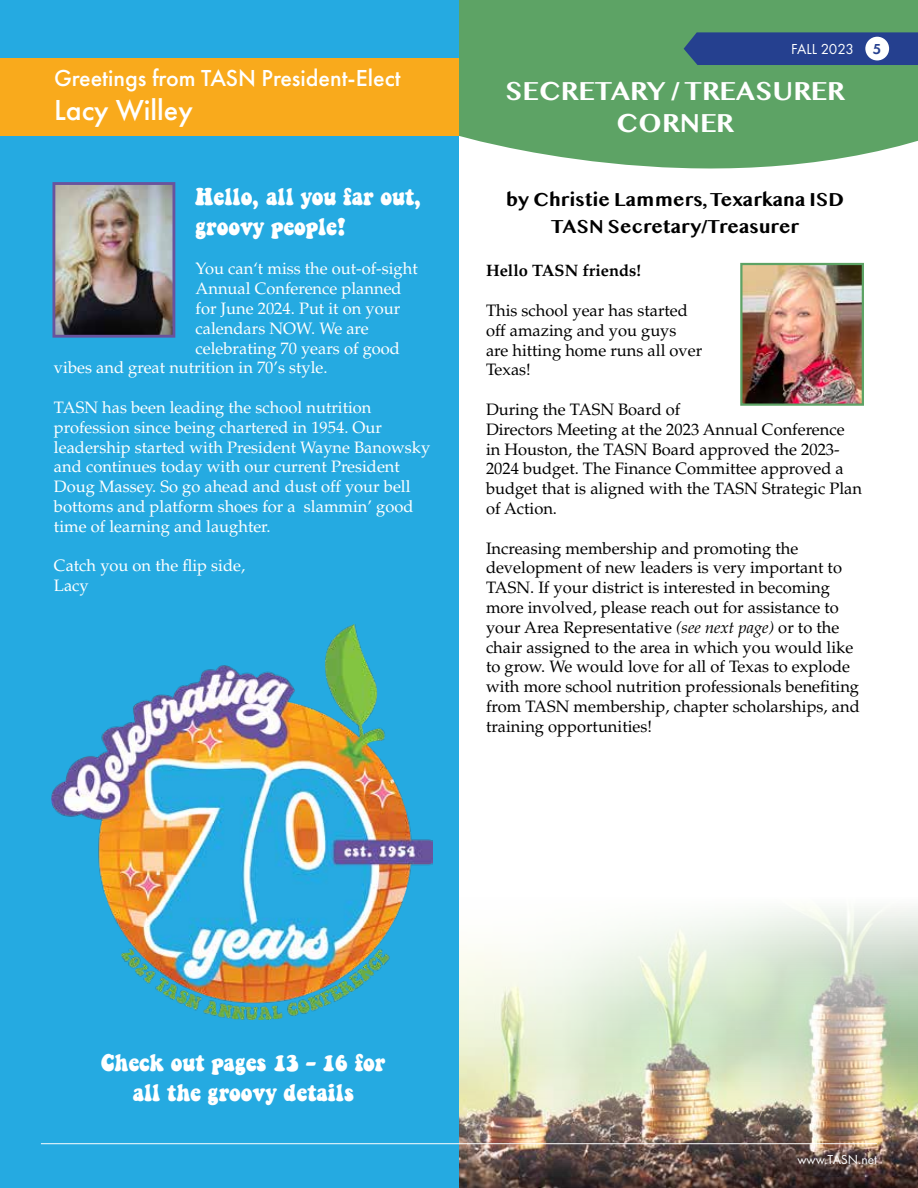
<style>
.page{position:relative;width:918px;height:1188px;background:#fff}
.page>*{position:absolute;margin:0;border:0;box-sizing:border-box;transform-origin:0 0}
.t1{font:500 30px "Futura PT";color:#fff}
.t2{font:700 27px/32.4px "Sinhala MN";color:#fff;text-align:center}
.t3{font:500 24px "Futura PT";color:#fff}
.t4{font:22.5px/30px "Keepon Truckin";color:#fff}
.t5{font:700 19.5px/27px "Malayalam MN";color:#000;text-align:center}
.t6{font:16.5px/19.8px "Palatino LT Std";color:#000}
.t7{font:16.5px/19.8px "Palatino LT Std";color:#fff}
.t8{font:700 16.5px "Palatino LT Std";color:#000}
.t9{font:15px "Futura PT";letter-spacing:-.01em;color:#fff}
.t10{font:600 15px "Futura PT";color:#25408f}
.t11{font:13.5px "Futura PT";color:#fff}
.s1{font-style:italic}
</style>
<div class="page">
<img style="left:459px;top:908px;width:459px;height:280px">
<svg style="left:459px;top:0;width:459px;height:169px;background:#68a96f"></svg>
<div style="left:0;top:0;width:459px;height:1188px;background:#25aae1"></div>
<div style="left:0;top:58px;width:459px;height:78px;background:#f9aa1c"></div>
<img style="left:57px;top:186px;width:114px;height:148px">
<div style="left:53px;top:182px;width:122px;height:156px;border:3px solid #69539d"></div>
<div style="left:684px;top:32px;width:234px;height:33px;background:#25408f"></div>
<div style="left:865px;top:37px;width:24px;height:23px;background:#fff;border-radius:50%"></div>
<img style="left:51px;top:624px;width:381px;height:396px">
<img style="left:743px;top:266px;width:118px;height:137px">
<div style="left:740px;top:263px;width:124px;height:143px;border:2px solid #5da365"></div>
<hr style="left:41px;top:1143px;width:836px;height:1px;background:#fff">
<h3 class="t3" style="left:54px;top:63px;width:348px">Greetings from TASN President-Elect</h3>
<h1 class="t1" style="left:54px;top:92px;width:140px">Lacy Willey</h1>
<h3 class="t4" style="left:196px;top:181px;width:227px">Hello, all you far out, groovy people!</h3>
<p class="t7" style="left:196px;top:259px;width:224px">You can‘t miss the out-of-sight</p>
<p class="t7" style="left:196px;top:279px;width:208px">Annual Conference planned</p>
<p class="t7" style="left:196px;top:299px;width:206px">for June 2024. Put it on your</p>
<p class="t7" style="left:196px;top:319px;width:175px">calendars NOW. We are</p>
<p class="t7" style="left:196px;top:338px;width:206px">celebrating 70 years of good</p>
<p class="t7" style="left:54px;top:358px;width:275px">vibes and great nutrition in 70’s style.</p>
<p class="t7" style="left:54px;top:398px;width:378px">TASN has been leading the school nutrition profession since being chartered in 1954. Our leadership started with President Wayne Banowsky and continues today with our current President Doug Massey. So go ahead and dust off your bell bottoms and platform shoes for a slammin’ good time of learning and laughter.</p>
<p class="t7" style="left:54px;top:556px;width:193px">Catch you on the flip side,<br>Lacy</p>
<p class="t9" style="left:791px;top:40px;width:64px">FALL 2023</p>
<p class="t10" style="left:873px;top:39px;width:10px">5</p>
<h2 class="t2" style="left:505px;top:76px;width:341px">SECRETARY / TREASURER<br>CORNER</h2>
<p class="t5" style="left:506px;top:188px;width:340px">by Christie Lammers, Texarkana ISD<br>TASN Secretary/Treasurer</p>
<p class="t8" style="left:486px;top:261px;width:157px">Hello TASN friends!</p>
<p class="t6" style="left:486px;top:301px;width:218px">This school year has started off amazing and you guys are hitting home runs all over<br>Texas!</p>
<p class="t6" style="left:486px;top:400px;width:378px">During the TASN Board of<br>Directors Meeting at the 2023 Annual Conference in Houston, the TASN Board approved the 2023- 2024 budget. The Finance Committee approved a budget that is aligned with the TASN Strategic Plan of Action.</p>
<p class="t6" style="left:486px;top:538px;width:375px">Increasing membership and promoting the development of new leaders is very important to TASN. If your district is interested in becoming more involved, please reach out for assistance to your Area Representative <span class="s1">(see next page)</span> or to the chair assigned to the area in which you would like to grow. We would love for all of Texas to explode with more school nutrition professionals benefiting from TASN membership, chapter scholarships, and training opportunities!</p>
<h3 class="t4" style="left:101px;top:1047px;width:286px;text-align:center">Check out pages 13 - 16 for all the groovy details</h3>
<p class="t11" style="left:797px;top:1151px;width:81px">www.TASN.net</p>
</div>
